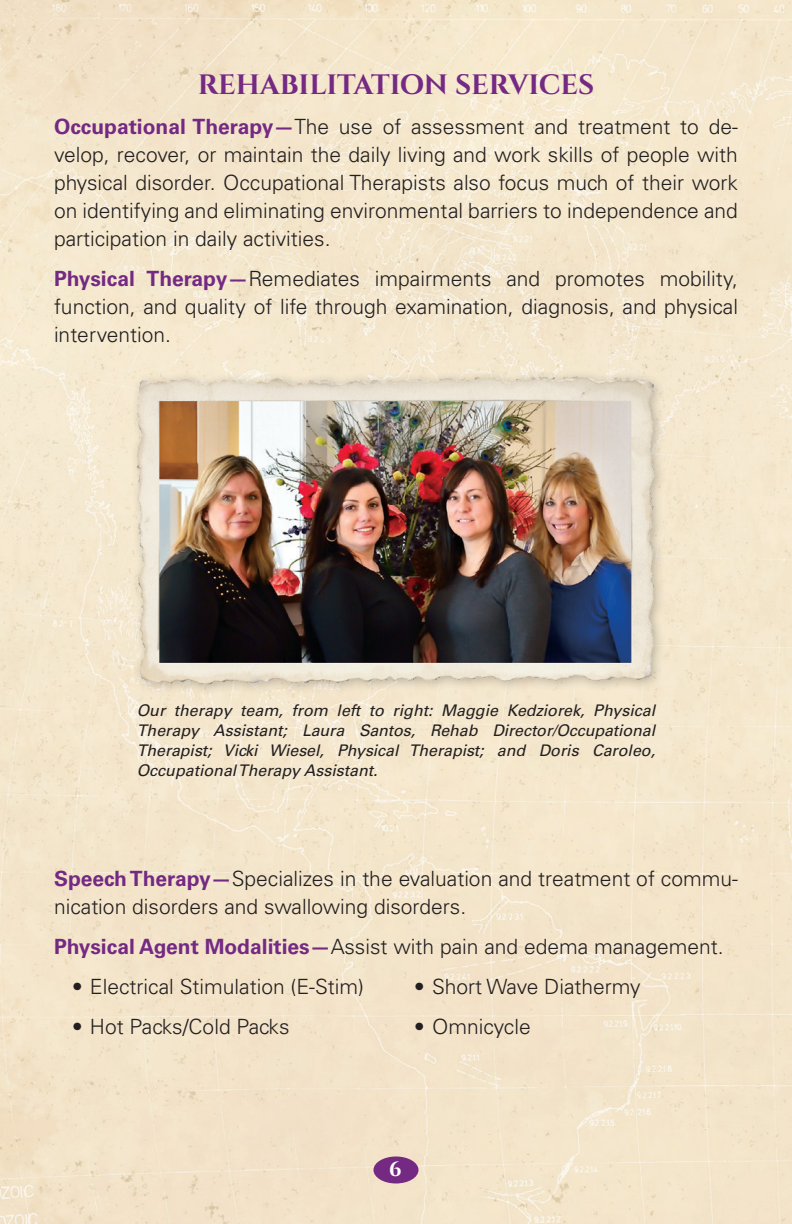
<style>
.page{position:relative;width:792px;height:1224px;background:#fff}
.page>*{position:absolute;margin:0;border:0;box-sizing:border-box;transform-origin:0 0}
.SUBHEAD{font:700 28px "Cinzel";letter-spacing:-.005em;color:#742983}
.body{font:300 21px/28px "Univers LT Std";color:#231f20;text-align:justify}
.bulltets{font:300 21px "Univers LT Std";color:#231f20}
.SUBHEAD-2{font:700 20px "Cinzel";color:#fff}
.t1{font:italic 16px/20px "Univers LT Std";color:#231f20;text-align:justify}
.s1{font-weight:700;color:#742983}
</style>
<div class="page">
<img style="left:0;top:0;width:792px;height:1224px">
<div style="left:374px;top:1156px;width:44px;height:28px;background:#742983;border-radius:50%"></div>
<img style="left:118px;top:364px;width:556px;height:337px">
<p class="SUBHEAD" style="left:198px;top:68px;width:398px">REHABILITATION SERVICES</p>
<p class="body" style="left:54px;top:113px;width:686px"><span class="s1">Occupational Therapy—</span>The use of assessment and treatment to de&shy;velop, recover, or maintain the daily living and work skills of people with physical disorder. Occupational Therapists also focus much of their work on identifying and eliminating environmental barriers to independence and participation in daily activities.</p>
<p class="body" style="left:54px;top:265px;width:686px"><span class="s1">Physical Therapy—</span>Remediates impairments and promotes mobility, function, and quality of life through examination, diagnosis, and physical intervention.</p>
<p class="t1" style="left:137px;top:700px;width:520px">Our therapy team, from left to right: Maggie Kedziorek, Physical Therapy Assistant; Laura Santos, Rehab Director/Occupational Therapist; Vicki Wiesel, Physical Therapist; and Doris Caroleo, Occupational Therapy Assistant.</p>
<p class="body" style="left:54px;top:865px;width:685px"><span class="s1">Speech Therapy—</span>Specializes in the evaluation and treatment of commu&shy;nication disorders and swallowing disorders.</p>
<p class="body" style="left:54px;top:933px;width:671px"><span class="s1">Physical Agent Modalities—</span>Assist with pain and edema management.</p>
<p class="bulltets" style="left:72px;top:974px;width:294px">• Electrical Stimulation (E-Stim)</p>
<p class="bulltets" style="left:414px;top:974px;width:228px">• Short Wave Diathermy</p>
<p class="bulltets" style="left:72px;top:1014px;width:219px">• Hot Packs/Cold Packs</p>
<p class="bulltets" style="left:414px;top:1014px;width:118px">• Omnicycle</p>
<p class="SUBHEAD-2" style="left:389px;top:1157px;width:14px">6</p>
</div>
